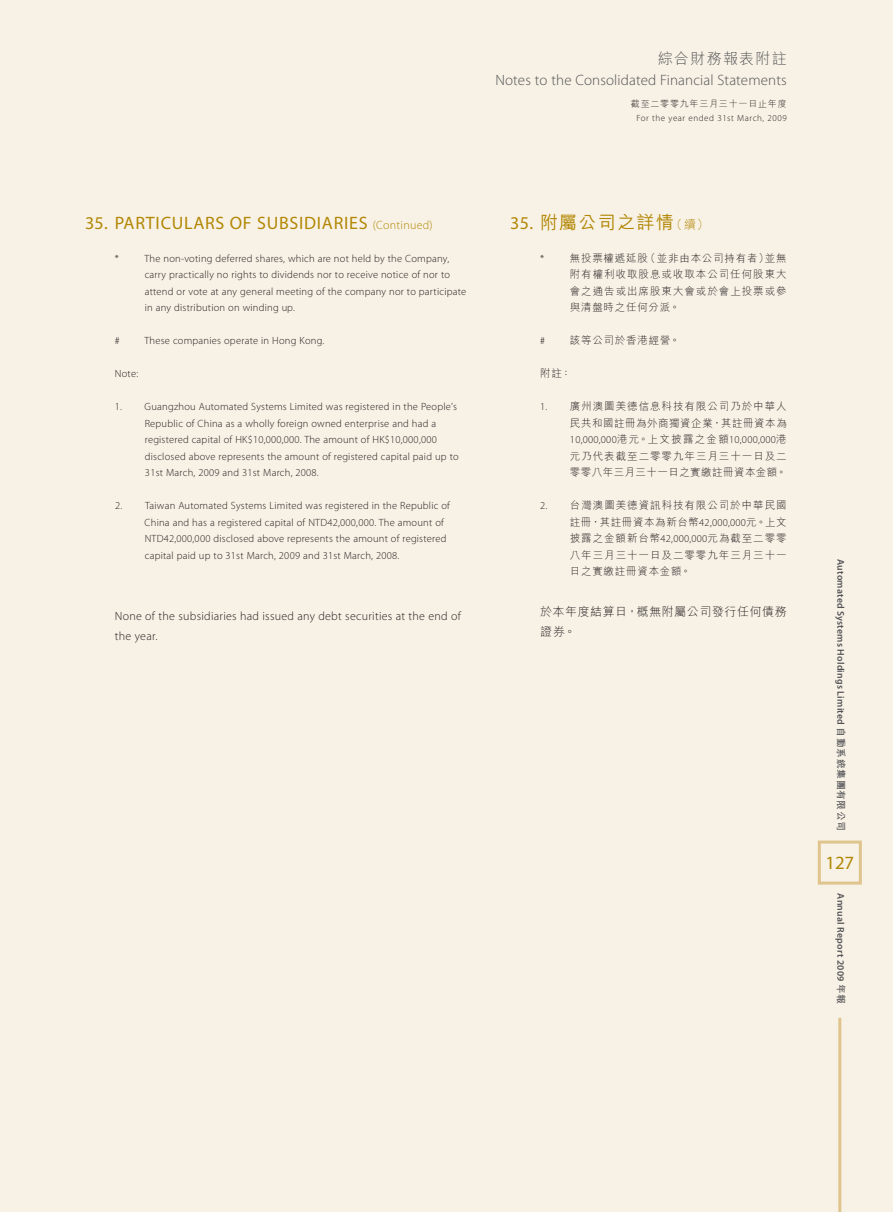
<style>
.page{position:relative;width:893px;height:1212px;background:#f8f2e6}
.page>*{position:absolute;margin:0;border:0;box-sizing:border-box;transform-origin:0 0}
.t1{font:18.75px "Myriad Pro";color:#b28705}
.t2{font:18px "Myriad Pro";letter-spacing:.04em;color:#b28705}
.t3{font:500 18px "M Hei HK";letter-spacing:.07em;color:#b28705}
.t4{font:300 15px "Myriad Pro";letter-spacing:.01em;color:#535355}
.t5{font:300 15px "M Hei HK";letter-spacing:.08em;color:#535355}
.t6{font:300 12px/20.2px "Myriad Pro";letter-spacing:.02em;color:#231f20}
.t7{font:300 12px/20.2px "M Hei HK";letter-spacing:.045em;color:#231f20}
.t8{font:300 10.5px/16.5px "Myriad Pro";letter-spacing:.02em;color:#231f20}
.t9{font:300 10.5px/16.5px "M Hei HK";letter-spacing:.09em;color:#231f20;text-align:justify}
.t10{font:300 10.5px/16.5px "M Hei HK";letter-spacing:.065em;color:#231f20}
.t11{font:300 10.5px "M Hei HK";letter-spacing:.07em;color:#231f20}
.t12{font:600 9.75px "Myriad Pro";letter-spacing:.02em;color:#535355}
.t13{font:300 9px "Myriad Pro";letter-spacing:.06em;color:#231f20}
.t14{font:300 9px "M Hei HK";letter-spacing:.085em;color:#231f20}
.s1{font-weight:300;font-size:12px}
.s2{font-family:"Myriad Pro";font-weight:400}
.s3{font-family:"Myriad Pro"}
.s4{font-family:"M Hei HK"}
.s5{font-family:"M Hei HK";font-weight:700}
</style>
<div class="page">
<div style="left:818px;top:840px;width:44px;height:44px;border:3px solid #dfc48d"></div>
<hr style="left:838px;top:1018px;width:3px;height:194px;background:#dfc48d">
<h3 class="t5" style="left:658px;top:51px;width:130px">綜合財務報表附註</h3>
<h3 class="t4" style="left:495px;top:71px;width:293px">Notes to the Consolidated Financial Statements</h3>
<p class="t14" style="left:631px;top:99px;width:157px">截至二零零九年三月三十一日止年度</p>
<p class="t13" style="left:636px;top:112px;width:152px">For the year ended 31st March, 2009</p>
<h2 class="t2" style="left:85px;top:212px;width:349px">35. PARTICULARS OF SUBSIDIARIES <span class="s1">(Continued)</span></h2>
<p class="t8" style="left:115px;top:250px;width:6px">*</p>
<p class="t8" style="left:145px;top:250px;width:323px">The non-voting deferred shares, which are not held by the Company, carry practically no rights to dividends nor to receive notice of nor to attend or vote at any general meeting of the company nor to participate in any distribution on winding up.</p>
<p class="t8" style="left:115px;top:332px;width:6px">#</p>
<p class="t8" style="left:145px;top:332px;width:181px">These companies operate in Hong Kong.</p>
<p class="t8" style="left:115px;top:365px;width:25px">Note:</p>
<p class="t8" style="left:145px;top:398px;width:315px;text-indent:-30px">1. Guangzhou Automated Systems Limited was registered in the People’s Republic of China as a wholly foreign owned enterprise and had a registered capital of HK$10,000,000. The amount of HK$10,000,000 disclosed above represents the amount of registered capital paid up to 31st March, 2009 and 31st March, 2008.</p>
<p class="t8" style="left:145px;top:497px;width:307px;text-indent:-29px">2. Taiwan Automated Systems Limited was registered in the Republic of China and has a registered capital of NTD42,000,000. The amount of NTD42,000,000 disclosed above represents the amount of registered capital paid up to 31st March, 2009 and 31st March, 2008.</p>
<p class="t6" style="left:115px;top:605px;width:348px">None of the subsidiaries had issued any debt securities at the end of the year.</p>
<h2 class="t3" style="left:510px;top:209px;width:200px"><span class="s2">35.</span> 附屬公司之詳情<span class="s1">（續）</span></h2>
<p class="t8" style="left:540px;top:250px;width:6px">*</p>
<p class="t9" style="left:570px;top:249px;width:218px">無投票權遞延股（並非由本公司持有者）並無附有權利收取股息或收取本公司任何股東大會之通告或出席股東大會或於會上投票或參與清盤時之任何分派。</p>
<p class="t8" style="left:540px;top:332px;width:6px">#</p>
<p class="t11" style="left:570px;top:335px;width:111px">該等公司於香港經營。</p>
<p class="t9" style="left:540px;top:365px;width:33px">附註：</p>
<p class="t9" style="left:540px;top:398px;width:248px;text-align:right"><span class="s3">1.</span> 廣州澳圖美德信息科技有限公司乃於中華人民共和國註冊為外商獨資企業，其註冊資本為</p>
<p class="t8" style="left:570px;top:431px;width:218px">10,000,000<span class="s4">港元。上文披露之金額</span>10,000,000<span class="s4">港</span></p>
<p class="t10" style="left:570px;top:447px;width:218px">元乃代表截至二零零九年三月三十一日及二零零八年三月三十一日之實繳註冊資本金額。</p>
<p class="t9" style="left:570px;top:497px;width:218px;text-indent:-30px"><span class="s3">2.</span> 台灣澳圖美德資訊科技有限公司於中華民國註冊，其註冊資本為新台幣<span class="s3">42,000,000</span>元。上文披露之金額新台幣<span class="s3">42,000,000</span>元為截至二零零八年三月三十一日及二零零九年三月三十一日之實繳註冊資本金額。</p>
<p class="t7" style="left:540px;top:601px;width:248px">於本年度結算日，概無附屬公司發行任何債務證券。</p>
<p class="t12" style="left:847px;top:559px;width:274px;rotate:90deg">Automated Systems Holdings Limited <span class="s5">自動系統集團有限公司</span></p>
<h1 class="t1" style="left:825px;top:851px;width:30px">127</h1>
<p class="t12" style="left:847px;top:893px;width:112px;rotate:90deg">Annual Report 2009 <span class="s5">年報</span></p>
</div>
